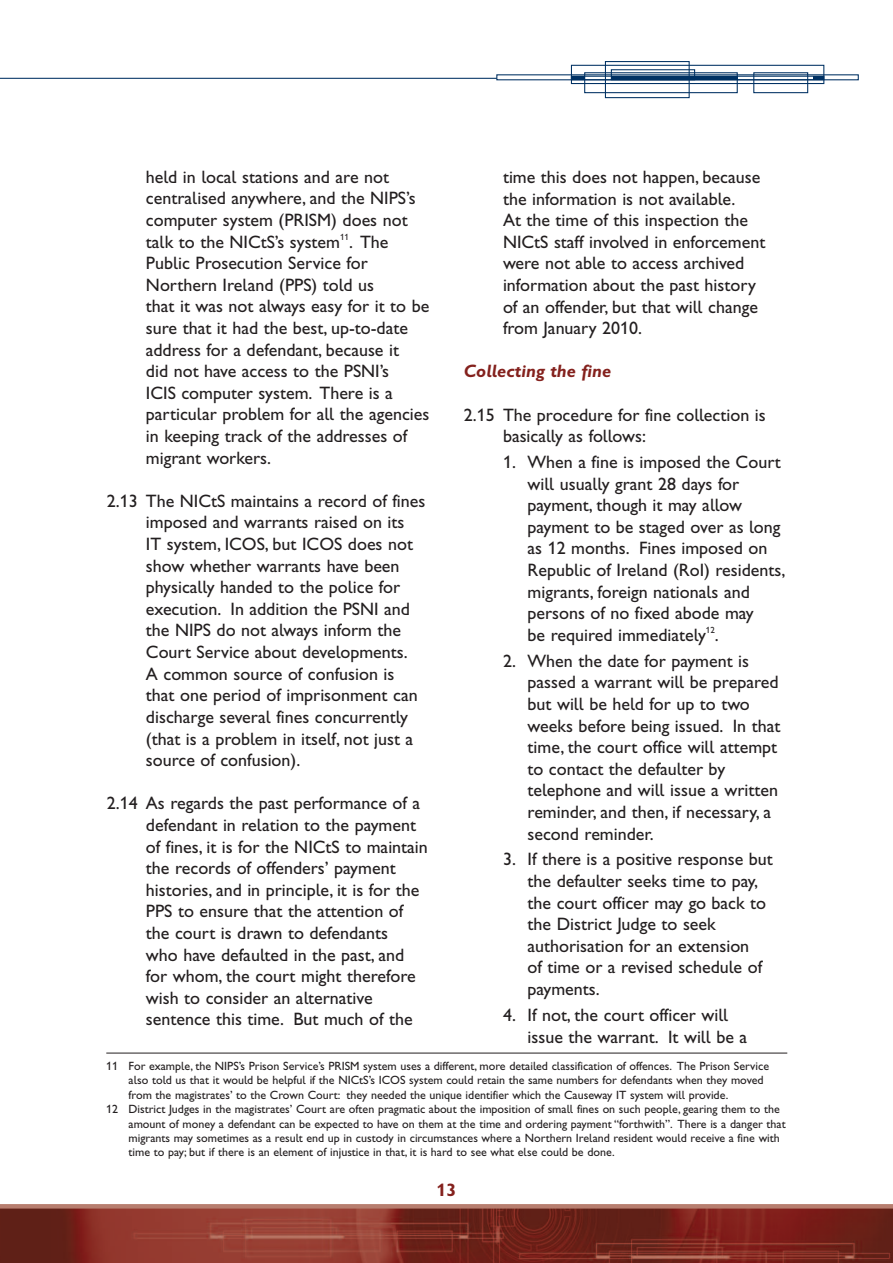
<style>
.page{position:relative;width:893px;height:1263px;background:#fff}
.page>*{position:absolute;margin:0;border:0;box-sizing:border-box;transform-origin:0 0}
.t1{font:18px/21.6px "Gill Sans Hta";color:#231f20}
.t2{font:18px "Gill Sans Hta Bold Italic Plain";color:#84211d}
.t3{font:18px "Gill Sans Hta Bold Plain";color:#84211d}
.t4{font:12px "Gill Sans Hta";color:#231f20}
</style>
<div class="page">
<img style="left:1px;top:1208px;width:892px;height:55px">
<div style="left:605px;top:61px;width:85px;height:37px;border:1px solid #003163"></div>
<div style="left:571px;top:65px;width:253px;height:19px;border:1px solid #003163"></div>
<div style="left:753px;top:72px;width:55px;height:21px;border:1px solid #003163"></div>
<div style="left:584px;top:72px;width:154px;height:21px;border:1px solid #003163"></div>
<div style="left:571px;top:76px;width:253px;height:4px;border:1px solid #003163"></div>
<div style="left:611px;top:69px;width:84px;height:11px;border:1px solid #003163"></div>
<hr style="left:571px;top:76px;width:14px;height:4px;background:#003163">
<hr style="left:611px;top:76px;width:126px;height:4px;background:#003163">
<hr style="left:813px;top:76px;width:11px;height:4px;background:#003163">
<hr style="left:0;top:78px;width:497px;height:1px;background:#003163">
<hr style="left:0;top:1204px;width:893px;height:4px;background:#b77e6f">
<hr style="left:106px;top:1053px;width:681px;height:1px;background:#231f20">
<p class="t1" style="left:146px;top:168px;width:285px">held in local stations and are not centralised anywhere, and the NIPS’s computer system (PRISM) does not talk to the NICtS’s system<sup>11</sup>. The Public Prosecution Service for Northern Ireland (PPS) told us<br>that it was not always easy for it to be sure that it had the best, up-to-date address for a defendant, because it<br>did not have access to the PSNI’s<br>ICIS computer system. There is a particular problem for all the agencies in keeping track of the addresses of migrant workers.</p>
<p class="t1" style="left:146px;top:492px;width:281px;text-indent:-39px">2.13 The NICtS maintains a record of fines imposed and warrants raised on its<br>IT system, ICOS, but ICOS does not show whether warrants have been physically handed to the police for execution. In addition the PSNI and the NIPS do not always inform the Court Service about developments.<br>A common source of confusion is that one period of imprisonment can discharge several fines concurrently (that is a problem in itself, not just a source of confusion).</p>
<p class="t1" style="left:146px;top:794px;width:283px;text-indent:-39px">2.14 As regards the past performance of a defendant in relation to the payment of fines, it is for the NICtS to maintain the records of offenders’ payment histories, and in principle, it is for the PPS to ensure that the attention of the court is drawn to defendants<br>who have defaulted in the past, and for whom, the court might therefore wish to consider an alternative sentence this time. But much of the</p>
<p class="t1" style="left:503px;top:168px;width:264px">time this does not happen, because the information is not available.<br>At the time of this inspection the<br>NICtS staff involved in enforcement were not able to access archived information about the past history of an offender, but that will change from January 2010.</p>
<p class="t2" style="left:464px;top:365px;width:149px">Collecting the fine</p>
<p class="t1" style="left:503px;top:405px;width:264px;text-indent:-39px">2.15 The procedure for fine collection is basically as follows:</p>
<p class="t1" style="left:528px;top:453px;width:259px;text-indent:-25px">1. When a fine is imposed the Court will usually grant 28 days for payment, though it may allow payment to be staged over as long as 12 months. Fines imposed on<br>Republic of Ireland (RoI) residents, migrants, foreign nationals and persons of no fixed abode may<br>be required immediately<sup>12</sup>.</p>
<p class="t1" style="left:528px;top:652px;width:254px;text-indent:-25px">2. When the date for payment is passed a warrant will be prepared but will be held for up to two weeks before being issued. In that time, the court office will attempt to contact the defaulter by telephone and will issue a written reminder, and then, if necessary, a second reminder.</p>
<p class="t1" style="left:528px;top:850px;width:247px;text-indent:-25px">3. If there is a positive response but the defaulter seeks time to pay, the court officer may go back to the District Judge to seek authorisation for an extension<br>of time or a revised schedule of payments.</p>
<p class="t1" style="left:528px;top:1006px;width:221px;text-indent:-25px">4. If not, the court officer will issue the warrant. It will be a</p>
<p class="t4" style="left:106px;top:1062px;width:664px">11 For example, the NIPS’s Prison Service’s PRISM system uses a different, more detailed classification of offences. The Prison Service</p>
<p class="t4" style="left:129px;top:1076px;width:636px">also told us that it would be helpful if the NICtS’s ICOS system could retain the same numbers for defendants when they moved</p>
<p class="t4" style="left:129px;top:1091px;width:601px">from the magistrates’ to the Crown Court: they needed the unique identifier which the Causeway IT system will provide.</p>
<p class="t4" style="left:106px;top:1105px;width:675px">12 District Judges in the magistrates’ Court are often pragmatic about the imposition of small fines on such people, gearing them to the</p>
<p class="t4" style="left:129px;top:1119px;width:659px">amount of money a defendant can be expected to have on them at the time and ordering payment “forthwith”. There is a danger that</p>
<p class="t4" style="left:129px;top:1134px;width:653px">migrants may sometimes as a result end up in custody in circumstances where a Northern Ireland resident would receive a fine with</p>
<p class="t4" style="left:129px;top:1148px;width:488px">time to pay; but if there is an element of injustice in that, it is hard to see what else could be done.</p>
<p class="t3" style="left:437px;top:1184px;width:21px">13</p>
</div>
